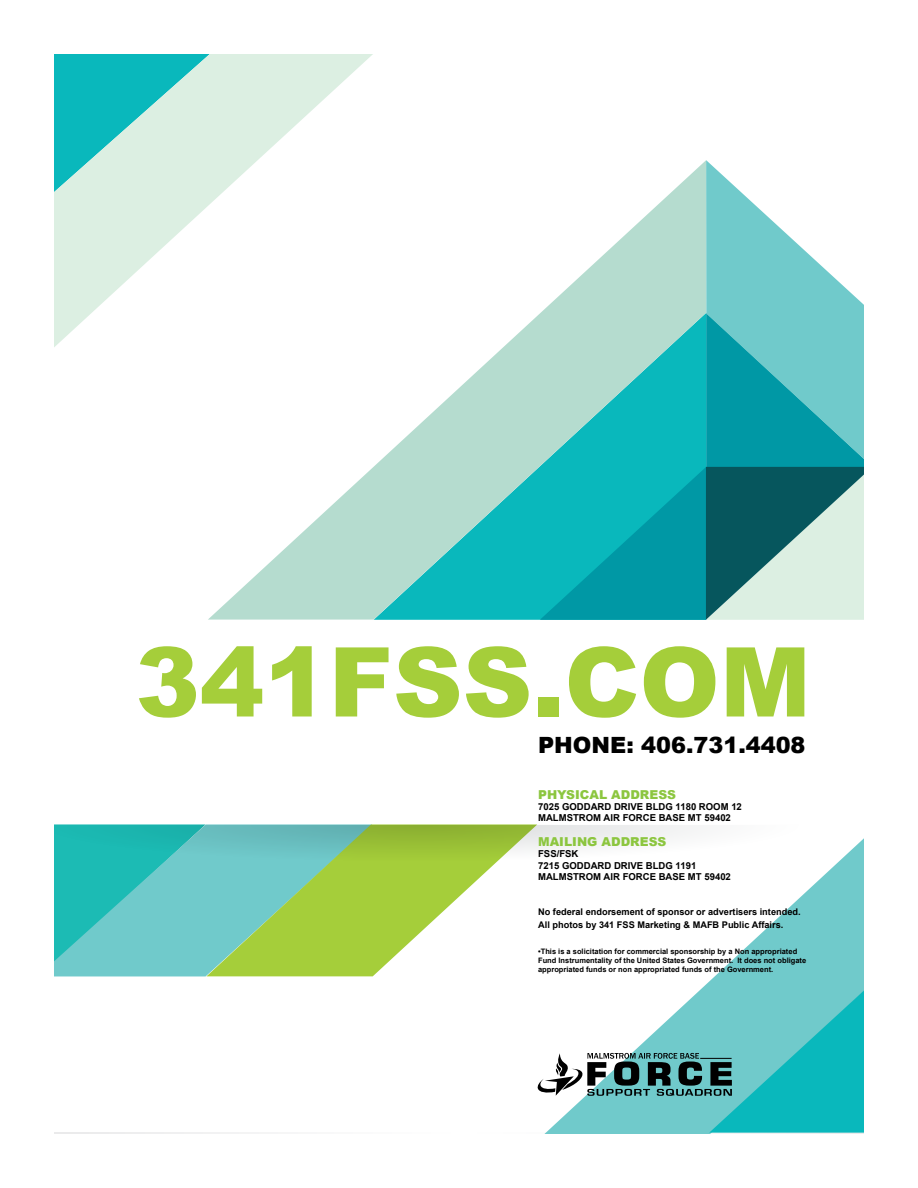
<style>
.page{position:relative;width:918px;height:1188px;background:#fff}
.page>*{position:absolute;margin:0;border:0;box-sizing:border-box;transform-origin:0 0}
.t1{font:900 96.45px "Arial";color:#a5ce3a}
.t2{font:900 22.35px "Arial";color:#000}
.t3{font:900 12.3px "Arial";color:#8cc63f}
.t4{font:700 9.6px/11.4px "Arial";color:#000}
.t5{font:700 9.15px/13.6px "Arial";color:#000}
.t6{font:700 7.5px/9px "Arial";color:#000}
</style>
<div class="page">
<svg style="left:54px;top:54px;width:319px;height:293px;fill:#dcefe2"></svg>
<svg style="left:544px;top:838px;width:320px;height:296px;fill:#70cacb"></svg>
<svg style="left:208px;top:160px;width:498px;height:460px"></svg>
<svg style="left:706px;top:160px;width:158px;height:153px;fill:#70cacb"></svg>
<div style="left:54px;top:964px;width:152px;height:12px;background:#70cacb"></div>
<svg style="left:206px;top:964px;width:180px;height:12px;background:#a6cf47"></svg>
<svg style="left:54px;top:824px;width:749px;height:140px"></svg>
<svg style="left:540px;top:313px;width:324px;height:307px;background:#3fafb1"></svg>
<svg style="left:537px;top:990px;width:327px;height:143px"></svg>
<h1 class="t1" style="left:136px;top:627px;width:677px">341FSS.COM</h1>
<h2 class="t2" style="left:538px;top:733px;width:269px">PHONE: 406.731.4408</h2>
<h3 class="t3" style="left:538px;top:787px;width:139px">PHYSICAL ADDRESS</h3>
<p class="t4" style="left:538px;top:801px;width:205px">7025 GODDARD DRIVE BLDG 1180 ROOM 12<br>MALMSTROM AIR FORCE BASE MT 59402</p>
<h3 class="t3" style="left:538px;top:835px;width:130px">MAILING ADDRESS</h3>
<p class="t4" style="left:538px;top:849px;width:194px">FSS/FSK<br>7215 GODDARD DRIVE BLDG 1191<br>MALMSTROM AIR FORCE BASE MT 59402</p>
<p class="t5" style="left:538px;top:905px;width:264px">No federal endorsement of sponsor or advertisers intended.<br>All photos by 341 FSS Marketing &amp; MAFB Public Affairs.</p>
<p class="t6" style="left:538px;top:948px;width:270px">ïThis is a solicitation for commercial sponsorship by a Non appropriated<br>Fund Instrumentality of the United States Government. It does not obligate appropriated funds or non appropriated funds of the Government.</p>
</div>
